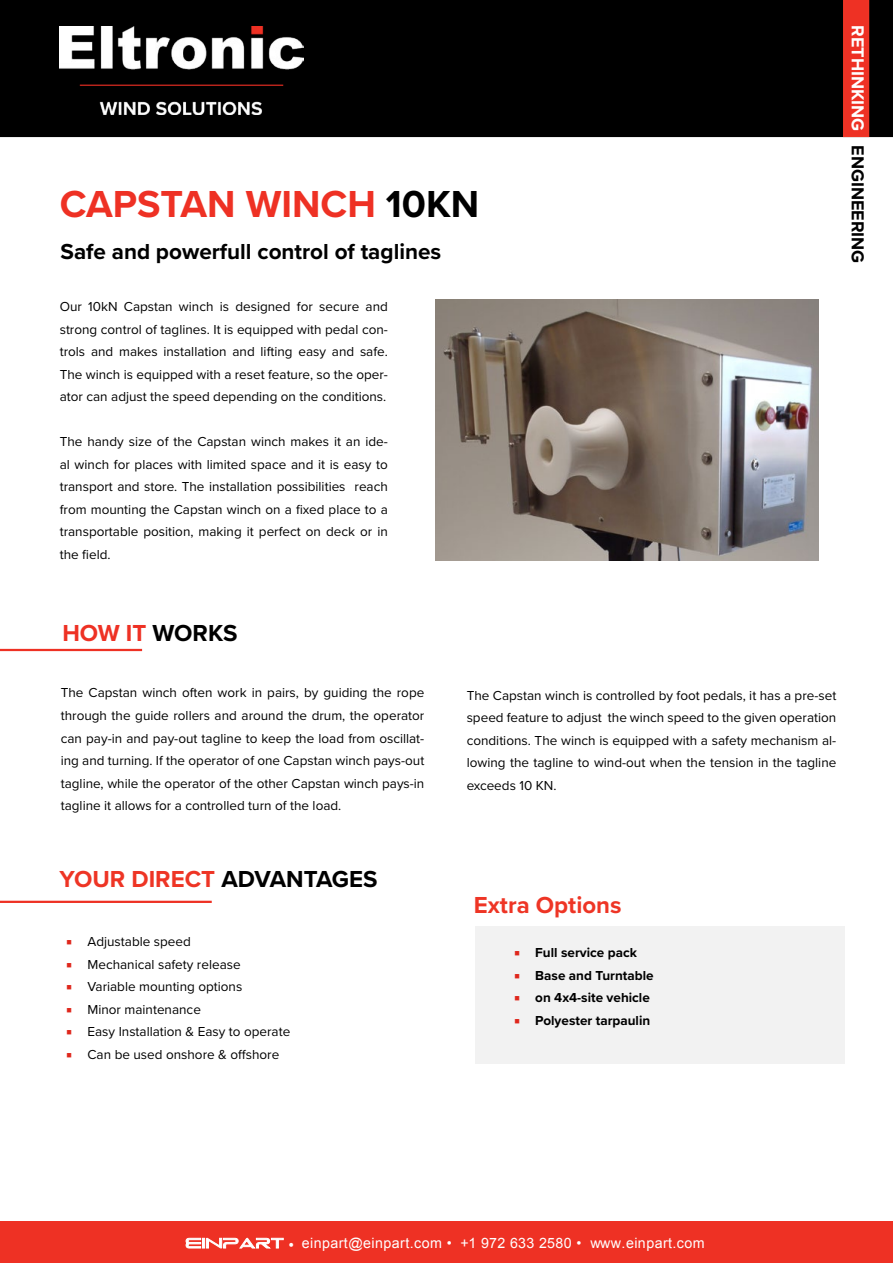
<style>
.page{position:relative;width:893px;height:1263px;background:#fff}
.page>*{position:absolute;margin:0;border:0;box-sizing:border-box;transform-origin:0 0}
.t1{font:700 39px "Proxima Nova";color:#ee3124}
.t2{font:700 24px "Proxima Nova";color:#ee3525}
.t3{font:700 24px "Proxima Nova";color:#ee3124}
.t4{font:700 22.5px "Proxima Nova";color:#000}
.t5{font:700 18px "Proxima Nova";color:#000}
.t6{font:14.25px "Arial";letter-spacing:.03em;color:#fff}
.t7{font:13.5px/22.5px "Proxima Nova";color:#000;text-align:justify}
.t8{font:700 13.5px "Proxima Nova";color:#000}
.s1{color:#000}
.s2{color:#fff}
.s3{font-family:"Minion Pro";font-size:15px;color:#df271c}
.s4{font-family:"Minion Pro";font-weight:400;font-size:15px;color:#df271c}
.s5{font-family:"The Rave Is In Your Pants"}
.s6{font-family:"Minion Pro";font-weight:700}
</style>
<div class="page">
<div style="left:0;top:0;width:893px;height:137px;background:#000"></div>
<div style="left:843px;top:0;width:26px;height:137px;background:#ee3124"></div>
<img style="left:59px;top:26px;width:244px;height:88px">
<div style="left:1px;top:1222px;width:892px;height:41px;background:#ee3124"></div>
<hr style="left:0;top:649px;width:142px;height:2px;background:#ee3124">
<hr style="left:0;top:901px;width:212px;height:2px;background:#ee3124">
<div style="left:475px;top:926px;width:369px;height:137px;background:#f2f2f2"></div>
<img style="left:436px;top:299px;width:382px;height:261px">
<h1 class="t1" style="left:60px;top:175px;width:421px">CAPSTAN WINCH <span class="s1">10KN</span></h1>
<h3 class="t4" style="left:60px;top:235px;width:382px">Safe and powerfull control of taglines</h3>
<p class="t7" style="left:60px;top:295px;width:330px">Our 10kN Capstan winch is designed for secure and strong control of taglines. It is equipped with pedal con&shy;trols and makes installation and lifting easy and safe.<br>The winch is equipped with a reset feature, so the oper&shy;ator can adjust the speed depending on the conditions.</p>
<p class="t7" style="left:60px;top:430px;width:330px">The handy size of the Capstan winch makes it an ide&shy;al winch for places with limited space and it is easy to transport and store. The installation possibilities reach from mounting the Capstan winch on a fixed place to a transportable position, making it perfect on deck or in the field.</p>
<h3 class="t5" style="left:871px;top:25px;width:240px;rotate:90deg"><span class="s2">RETHINKING</span> ENGINEERING</h3>
<h2 class="t3" style="left:62px;top:615px;width:177px">HOW IT <span class="s1">WORKS</span></h2>
<p class="t7" style="left:61px;top:681px;width:365px">The Capstan winch often work in pairs, by guiding the rope through the guide rollers and around the drum, the operator can pay-in and pay-out tagline to keep the load from oscillat&shy;ing and turning. If the operator of one Capstan winch pays-out tagline, while the operator of the other Capstan winch pays-in tagline it allows for a controlled turn of the load.</p>
<p class="t7" style="left:467px;top:683px;width:371px">The Capstan winch is controlled by foot pedals, it has a pre-set speed feature to adjust the winch speed to the given operation conditions. The winch is equipped with a safety mechanism al&shy;lowing the tagline to wind-out when the tension in the tagline exceeds 10 KN.</p>
<h2 class="t2" style="left:60px;top:861px;width:319px">YOUR DIRECT <span class="s1">ADVANTAGES</span></h2>
<p class="t7" style="left:66px;top:930px;width:126px"><span class="s3">■</span> Adjustable speed</p>
<p class="t7" style="left:66px;top:952px;width:176px"><span class="s3">■</span> Mechanical safety release</p>
<p class="t7" style="left:66px;top:975px;width:177px"><span class="s3">■</span> Variable mounting options</p>
<p class="t7" style="left:66px;top:997px;width:136px"><span class="s3">■</span> Minor maintenance</p>
<p class="t7" style="left:66px;top:1020px;width:225px"><span class="s3">■</span> Easy Installation &amp; Easy to operate</p>
<p class="t7" style="left:66px;top:1042px;width:214px"><span class="s3">■</span> Can be used onshore &amp; offshore</p>
<h2 class="t2" style="left:474px;top:887px;width:149px">Extra Options</h2>
<p class="t8" style="left:514px;top:943px;width:125px"><span class="s4">■</span> Full service pack</p>
<p class="t8" style="left:514px;top:965px;width:141px"><span class="s4">■</span> Base and Turntable</p>
<p class="t8" style="left:514px;top:988px;width:137px"><span class="s4">■</span> on 4x4-site vehicle</p>
<p class="t8" style="left:514px;top:1010px;width:138px"><span class="s4">■</span> Polyester tarpaulin</p>
<p class="t6" style="left:186px;top:1234px;width:520px"><span class="s5">EINPART</span> <span class="s6">•</span> einpart@einpart.com • +1 972 633 2580 • www.einpart.com</p>
</div>
